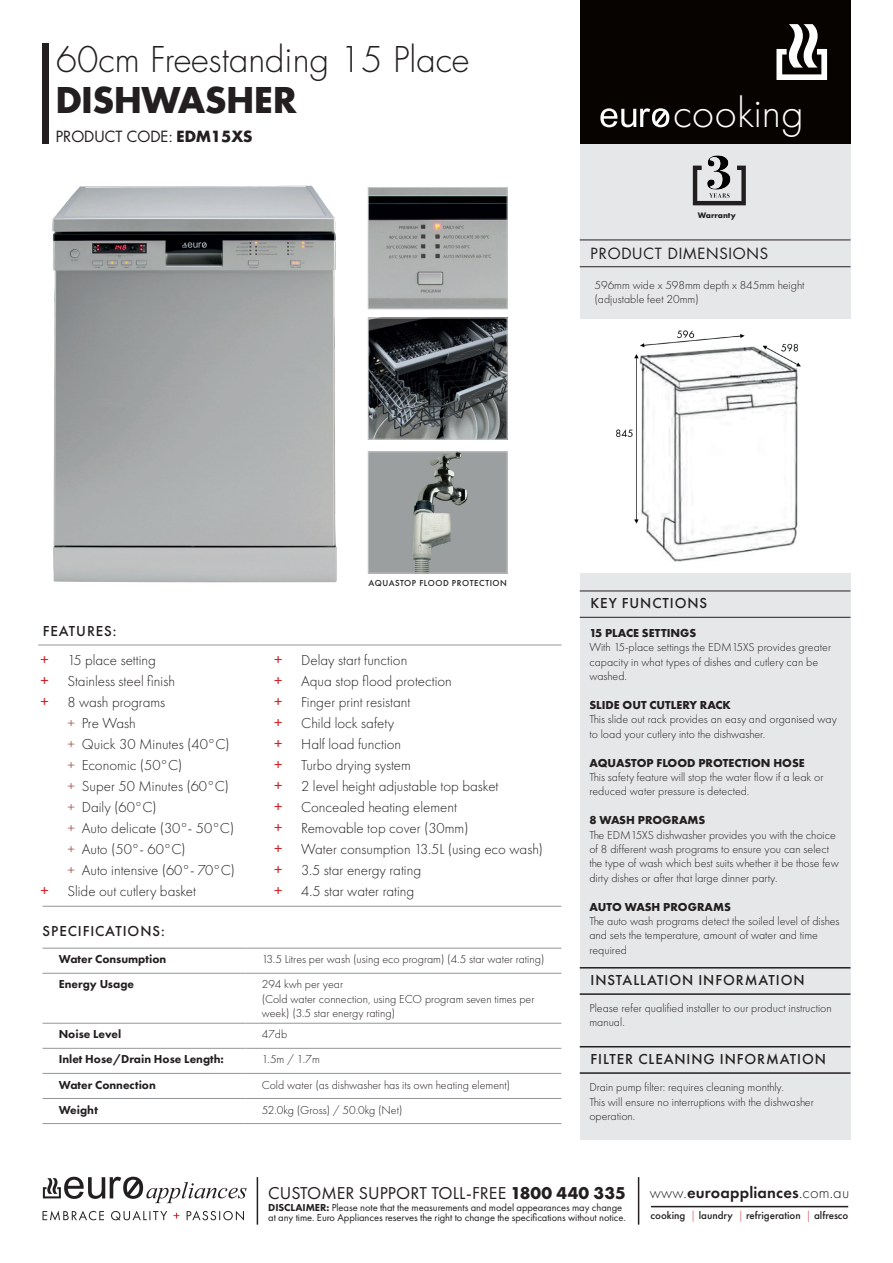
<style>
.page{position:relative;width:893px;height:1263px;background:#fff}
.page>*{position:absolute;margin:0;border:0;box-sizing:border-box;transform-origin:0 0}
.t1{font:300 43.5px "Futura PT";color:#fff}
.t2{font:300 34.5px "Futura LT Pro";color:#231f20}
.t3{font:700 34.5px "Futura LT Pro";color:#231f20}
.t4{font:17.85px "Futura PT";letter-spacing:.005em;color:#231f20}
.t5{font:600 16.65px "Futura PT";letter-spacing:.01em;color:#231f20}
.t6{font:300 15px/21px "Futura PT";color:#231f20}
.t7{font:500 15px "Futura PT";letter-spacing:.06em;color:#231f20}
.t8{font:15px "Futura LT Pro";color:#231f20}
.t9{font:15px "Futura LT Pro";letter-spacing:.05em;color:#231f20}
.t10{font:300 12px/14.4px "Futura PT";color:#231f20}
.t11{font:700 12px "Futura PT";color:#231f20}
.t12{font:800 12px "Futura PT";color:#231f20}
.t13{font:500 11.1px "Futura PT";color:#231f20}
.t14{font:10.5px/10.5px "Futura PT";letter-spacing:-.005em;color:#231f20}
.t15{font:500 9px "Futura PT";letter-spacing:.06em;color:#231f20}
.t16{font:700 8.4px "Futura PT";color:#231f20}
.s1{font-weight:700}
.s2{font-weight:400;font-size:16.5px;color:#d1232a}
.s3{color:#902524}
.s4{font-weight:300}
.s5{font-weight:300;color:#cd151d}
.s6{font-weight:800}
</style>
<div class="page">
<div style="left:580px;top:0;width:270px;height:1140px;background:#e6e7e9"></div>
<div style="left:580px;top:0;width:270px;height:143px;background:#070301"></div>
<div style="left:580px;top:320px;width:271px;height:253px;background:#fff"></div>
<img style="left:616px;top:330px;width:185px;height:232px">
<svg style="left:693px;top:165px;width:53px;height:41px"></svg>
<svg style="left:776px;top:24px;width:51px;height:56px"></svg>
<svg style="left:600px;top:108px;width:69px;height:19px"></svg>
<hr style="left:38px;top:645px;width:523px;height:1px;background:#939598">
<hr style="left:43px;top:906px;width:518px;height:1px;background:#939598">
<hr style="left:580px;top:266px;width:270px;height:1px;background:#231f20">
<hr style="left:580px;top:240px;width:270px;height:1px;background:#231f20">
<hr style="left:580px;top:591px;width:270px;height:1px;background:#231f20">
<hr style="left:580px;top:1046px;width:270px;height:1px;background:#231f20">
<hr style="left:580px;top:967px;width:270px;height:1px;background:#231f20">
<hr style="left:580px;top:617px;width:270px;height:1px;background:#231f20">
<hr style="left:580px;top:1072px;width:270px;height:2px;background:#231f20">
<hr style="left:580px;top:993px;width:270px;height:2px;background:#231f20">
<hr style="left:43px;top:948px;width:203px;height:1px;background:#939598">
<hr style="left:246px;top:948px;width:315px;height:1px;background:#939598">
<hr style="left:43px;top:973px;width:203px;height:1px;background:#939598">
<hr style="left:246px;top:973px;width:315px;height:1px;background:#939598">
<hr style="left:43px;top:1023px;width:203px;height:1px;background:#939598">
<hr style="left:246px;top:1023px;width:315px;height:1px;background:#939598">
<hr style="left:43px;top:1048px;width:203px;height:1px;background:#939598">
<hr style="left:246px;top:1048px;width:315px;height:1px;background:#939598">
<hr style="left:43px;top:1073px;width:203px;height:1px;background:#939598">
<hr style="left:246px;top:1073px;width:315px;height:1px;background:#939598">
<hr style="left:43px;top:1098px;width:203px;height:1px;background:#939598">
<hr style="left:246px;top:1098px;width:315px;height:1px;background:#939598">
<hr style="left:43px;top:1123px;width:203px;height:1px;background:#939598">
<hr style="left:246px;top:1123px;width:315px;height:1px;background:#939598">
<div style="left:43px;top:43px;width:6px;height:100px;background:#231f20"></div>
<img style="left:52px;top:185px;width:285px;height:398px">
<img style="left:370px;top:189px;width:136px;height:118px">
<div style="left:368px;top:187px;width:140px;height:122px;border:1px solid #c7c8ca"></div>
<img style="left:370px;top:319px;width:136px;height:119px">
<div style="left:368px;top:317px;width:140px;height:123px;border:1px solid #c7c8ca"></div>
<img style="left:370px;top:453px;width:136px;height:118px">
<div style="left:368px;top:451px;width:140px;height:122px;border:1px solid #c7c8ca"></div>
<svg style="left:187px;top:1210px;width:57px;height:10px"></svg>
<svg style="left:173px;top:1213px;width:6px;height:5px"></svg>
<svg style="left:43px;top:1210px;width:124px;height:10px"></svg>
<svg style="left:43px;top:1177px;width:204px;height:26px"></svg>
<hr style="left:638px;top:1177px;width:1px;height:47px;background:#231f20">
<hr style="left:651px;top:1206px;width:197px;height:1px;background:#231f20">
<hr style="left:257px;top:1177px;width:1px;height:47px;background:#231f20">
<img style="left:704px;top:155px;width:30px;height:37px">
<h2 class="t2" style="left:56px;top:36px;width:415px">60cm Freestanding 15 Place</h2>
<h2 class="t3" style="left:56px;top:73px;width:242px">DISHWASHER</h2>
<p class="t8" style="left:56px;top:126px;width:198px">PRODUCT CODE: <span class="s1">EDM15XS</span></p>
<h1 class="t1" style="left:673px;top:87px;width:133px">cooking</h1>
<p class="t16" style="left:698px;top:210px;width:40px">Warranty</p>
<p class="t9" style="left:590px;top:243px;width:179px">PRODUCT DIMENSIONS</p>
<p class="t10" style="left:594px;top:278px;width:211px">596mm wide x 598mm depth x 845mm height (adjustable feet 20mm)</p>
<p class="t7" style="left:43px;top:622px;width:75px">FEATURES:</p>
<p class="t6" style="left:40px;top:649px;width:117px"><span class="s2">+</span> 15 place setting</p>
<p class="t6" style="left:40px;top:670px;width:136px"><span class="s2">+</span> Stainless steel finish</p>
<p class="t6" style="left:40px;top:691px;width:126px"><span class="s2">+</span> 8 wash programs</p>
<p class="t6" style="left:67px;top:712px;width:70px"><span class="s3">+</span> Pre Wash</p>
<p class="t6" style="left:67px;top:733px;width:164px"><span class="s3">+</span> Quick 30 Minutes (40°C)</p>
<p class="t6" style="left:67px;top:754px;width:117px"><span class="s3">+</span> Economic (50°C)</p>
<p class="t6" style="left:67px;top:775px;width:163px"><span class="s3">+</span> Super 50 Minutes (60°C)</p>
<p class="t6" style="left:67px;top:796px;width:91px"><span class="s3">+</span> Daily (60°C)</p>
<p class="t6" style="left:67px;top:817px;width:168px"><span class="s3">+</span> Auto delicate (30°- 50°C)</p>
<p class="t6" style="left:67px;top:838px;width:120px"><span class="s3">+</span> Auto (50°- 60°C)</p>
<p class="t6" style="left:67px;top:859px;width:169px"><span class="s3">+</span> Auto intensive (60°- 70°C)</p>
<p class="t6" style="left:40px;top:880px;width:157px"><span class="s2">+</span> Slide out cutlery basket</p>
<p class="t7" style="left:43px;top:922px;width:123px">SPECIFICATIONS:</p>
<p class="t15" style="left:368px;top:578px;width:140px">AQUASTOP FLOOD PROTECTION</p>
<p class="t6" style="left:274px;top:649px;width:270px"><span class="s2">+</span> Delay start function<br><span class="s2">+</span> Aqua stop flood protection<br><span class="s2">+</span> Finger print resistant<br><span class="s2">+</span> Child lock safety<br><span class="s2">+</span> Half load function<br><span class="s2">+</span> Turbo drying system<br><span class="s2">+</span> 2 level height adjustable top basket<br><span class="s2">+</span> Concealed heating element<br><span class="s2">+</span> Removable top cover (30mm)<br><span class="s2">+</span> Water consumption 13.5L (using eco wash) <span class="s2">+</span> 3.5 star energy rating<br><span class="s2">+</span> 4.5 star water rating</p>
<p class="t12" style="left:59px;top:952px;width:109px">Water Consumption</p>
<p class="t10" style="left:262px;top:952px;width:284px">13.5 Litres per wash (using eco program) (4.5 star water rating)</p>
<p class="t12" style="left:59px;top:977px;width:77px">Energy Usage</p>
<p class="t10" style="left:262px;top:977px;width:274px">294 kwh per year<br>(Cold water connection, using ECO program seven times per week) (3.5 star energy rating)</p>
<p class="t12" style="left:59px;top:1027px;width:64px">Noise Level</p>
<p class="t10" style="left:262px;top:1027px;width:27px">47db</p>
<p class="t12" style="left:59px;top:1052px;width:167px">Inlet Hose/Drain Hose Length:</p>
<p class="t10" style="left:262px;top:1052px;width:60px">1.5m / 1.7m</p>
<p class="t12" style="left:59px;top:1077px;width:99px">Water Connection</p>
<p class="t10" style="left:262px;top:1077px;width:250px">Cold water (as dishwasher has its own heating element)</p>
<p class="t12" style="left:59px;top:1102px;width:41px">Weight</p>
<p class="t10" style="left:262px;top:1102px;width:142px">52.0kg (Gross) / 50.0kg (Net)</p>
<p class="t7" style="left:591px;top:594px;width:118px">KEY FUNCTIONS</p>
<p class="t11" style="left:589px;top:625px;width:108px">15 PLACE SETTINGS</p>
<p class="t10" style="left:589px;top:640px;width:243px">With 15-place settings the EDM15XS provides greater capacity in what types of dishes and cutlery can be washed.</p>
<p class="t11" style="left:589px;top:697px;width:143px">SLIDE OUT CUTLERY RACK</p>
<p class="t10" style="left:589px;top:712px;width:249px">This slide out rack provides an easy and organised way to load your cutlery into the dishwasher.</p>
<p class="t11" style="left:589px;top:755px;width:217px">AQUASTOP FLOOD PROTECTION HOSE</p>
<p class="t10" style="left:589px;top:770px;width:236px">This safety feature will stop the water flow if a leak or reduced water pressure is detected.</p>
<p class="t11" style="left:589px;top:812px;width:118px">8 WASH PROGRAMS</p>
<p class="t10" style="left:589px;top:827px;width:251px">The EDM15XS dishwasher provides you with the choice of 8 different wash programs to ensure you can select the type of wash which best suits whether it be those few dirty dishes or after that large dinner party.</p>
<p class="t11" style="left:589px;top:899px;width:143px">AUTO WASH PROGRAMS</p>
<p class="t10" style="left:589px;top:914px;width:252px">The auto wash programs detect the soiled level of dishes and sets the temperature, amount of water and time required</p>
<p class="t7" style="left:591px;top:970px;width:216px">INSTALLATION INFORMATION</p>
<p class="t10" style="left:589px;top:1000px;width:244px">Please refer qualified installer to our product instruction manual.</p>
<p class="t7" style="left:591px;top:1049px;width:237px">FILTER CLEANING INFORMATION</p>
<p class="t10" style="left:589px;top:1080px;width:226px">Drain pump filter: requires cleaning monthly.<br>This will ensure no interruptions with the dishwasher operation.</p>
<h3 class="t4" style="left:268px;top:1182px;width:359px">CUSTOMER SUPPORT TOLL-FREE <span class="s1">1800 440 335</span></h3>
<h3 class="t5" style="left:650px;top:1182px;width:201px"><span class="s4">www.</span>euroappliances<span class="s4">.com.au</span></h3>
<p class="t13" style="left:651px;top:1208px;width:199px">cooking <span class="s5">|</span> laundry <span class="s5">|</span> refrigeration <span class="s5">|</span> alfresco</p>
<p class="t14" style="left:268px;top:1202px;width:359px"><span class="s6">DISCLAIMER:</span> Please note that the measurements and model appearances may change at any time. Euro Appliances reserves the right to change the specifications without notice.</p>
</div>
